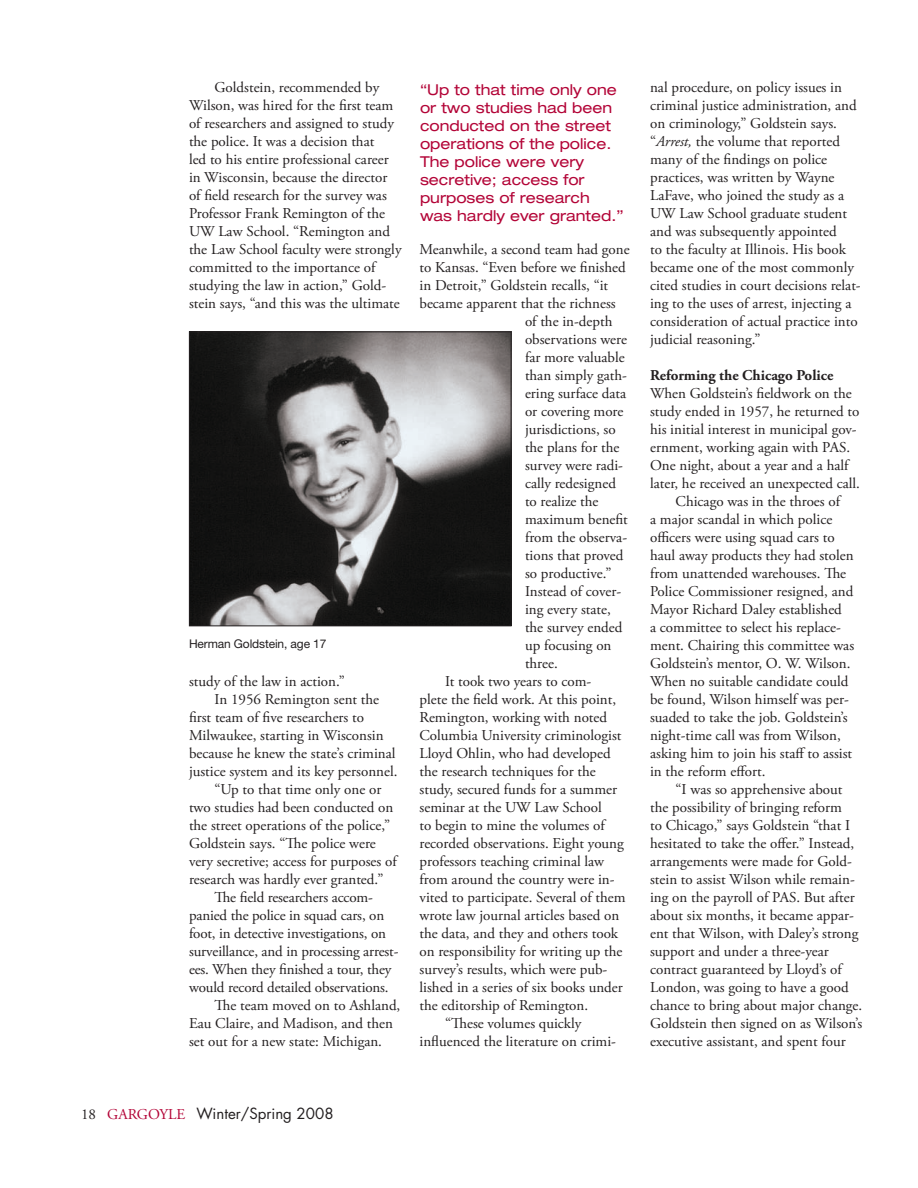
<style>
.page{position:relative;width:918px;height:1188px;background:#fff}
.page>*{position:absolute;margin:0;border:0;box-sizing:border-box;transform-origin:0 0}
.t1{font:15px/18px "Adobe Garamond Pro";color:#231f20}
.t2{font:expanded 15px/18px "Helvetica Neue LT Std";color:#b30437}
.t3{font:15px "Futura Std";color:#231f20}
.t4{font:700 15px "Adobe Garamond Pro";color:#231f20}
.t5{font:12px "Helvetica Neue LT Std";letter-spacing:-.01em;color:#231f20}
.s1{font-style:italic}
.s2{font-family:"Adobe Garamond Pro"}
.s3{font-family:"Adobe Garamond Pro";color:#b30437}
</style>
<div class="page">
<img style="left:191px;top:334px;width:319px;height:290px">
<div style="left:189px;top:332px;width:323px;height:294px;border:1px solid #231f20"></div>
<p class="t1" style="left:189px;top:79px;width:214px;text-indent:26px">Goldstein, recommended by Wilson, was hired for the first team of researchers and assigned to study the police. It was a decision that<br>led to his entire professional career in Wisconsin, because the director of field research for the survey was Professor Frank Remington of the UW Law School. “Remington and the Law School faculty were strongly committed to the importance of studying the law in action,” Gold&shy;stein says, “and this was the ultimate</p>
<p class="t5" style="left:189px;top:637px;width:139px">Herman Goldstein, age 17</p>
<p class="t1" style="left:189px;top:673px;width:157px">study of the law in action.”</p>
<p class="t1" style="left:214px;top:691px;width:166px">In 1956 Remington sent the</p>
<p class="t1" style="left:189px;top:709px;width:177px">first team of five researchers to</p>
<p class="t1" style="left:189px;top:727px;width:196px">Milwaukee, starting in Wisconsin</p>
<p class="t1" style="left:189px;top:745px;width:208px">because he knew the state’s criminal</p>
<p class="t1" style="left:189px;top:763px;width:210px">justice system and its key personnel.</p>
<p class="t1" style="left:214px;top:781px;width:168px">“Up to that time only one or</p>
<p class="t1" style="left:189px;top:799px;width:206px">two studies had been conducted on</p>
<p class="t1" style="left:189px;top:817px;width:203px">the street operations of the police,”</p>
<p class="t1" style="left:189px;top:835px;width:188px">Goldstein says. “The police were</p>
<p class="t1" style="left:189px;top:853px;width:209px">very secretive; access for purposes of</p>
<p class="t1" style="left:189px;top:871px;width:196px">research was hardly ever granted.”</p>
<p class="t1" style="left:214px;top:889px;width:160px">The field researchers accom-</p>
<p class="t1" style="left:189px;top:907px;width:197px">panied the police in squad cars, on</p>
<p class="t1" style="left:189px;top:925px;width:199px">foot, in detective investigations, on</p>
<p class="t1" style="left:189px;top:943px;width:211px">surveillance, and in processing arrest-</p>
<p class="t1" style="left:189px;top:961px;width:204px">ees. When they finished a tour, they</p>
<p class="t1" style="left:189px;top:979px;width:201px">would record detailed observations.</p>
<p class="t1" style="left:214px;top:997px;width:187px">The team moved on to Ashland,</p>
<p class="t1" style="left:189px;top:1015px;width:205px">Eau Claire, and Madison, and then</p>
<p class="t1" style="left:189px;top:1033px;width:195px">set out for a new state: Michigan.</p>
<p class="t2" style="left:420px;top:80px;width:205px">“Up to that time only one or two studies had been conducted on the street operations of the police.<br>The police were very secretive; access for purposes of research was hardly ever granted.”</p>
<p class="t1" style="left:420px;top:241px;width:212px">Meanwhile, a second team had gone</p>
<p class="t1" style="left:420px;top:259px;width:208px">to Kansas. “Even before we finished</p>
<p class="t1" style="left:420px;top:277px;width:190px">in Detroit,” Goldstein recalls, “it</p>
<p class="t1" style="left:420px;top:295px;width:198px">became apparent that the richness</p>
<p class="t1" style="left:525px;top:313px;width:89px">of the in-depth</p>
<p class="t1" style="left:525px;top:331px;width:104px">observations were</p>
<p class="t1" style="left:525px;top:349px;width:101px">far more valuable</p>
<p class="t1" style="left:525px;top:367px;width:104px">than simply gath-</p>
<p class="t1" style="left:525px;top:385px;width:103px">ering surface data</p>
<p class="t1" style="left:525px;top:403px;width:100px">or covering more</p>
<p class="t1" style="left:525px;top:421px;width:92px">jurisdictions, so</p>
<p class="t1" style="left:525px;top:439px;width:96px">the plans for the</p>
<p class="t1" style="left:525px;top:457px;width:100px">survey were radi-</p>
<p class="t1" style="left:525px;top:475px;width:92px">cally redesigned</p>
<p class="t1" style="left:525px;top:493px;width:75px">to realize the</p>
<p class="t1" style="left:525px;top:511px;width:104px">maximum benefit</p>
<p class="t1" style="left:525px;top:529px;width:104px">from the observa-</p>
<p class="t1" style="left:525px;top:547px;width:100px">tions that proved</p>
<p class="t1" style="left:525px;top:565px;width:88px">so productive.”</p>
<p class="t1" style="left:525px;top:583px;width:98px">Instead of cover-</p>
<p class="t1" style="left:525px;top:601px;width:87px">ing every state,</p>
<p class="t1" style="left:525px;top:619px;width:99px">the survey ended</p>
<p class="t1" style="left:525px;top:637px;width:88px">up focusing on</p>
<p class="t1" style="left:525px;top:655px;width:34px">three.</p>
<p class="t1" style="left:445px;top:673px;width:148px">It took two years to com-</p>
<p class="t1" style="left:420px;top:691px;width:198px">plete the field work. At this point,</p>
<p class="t1" style="left:420px;top:709px;width:189px">Remington, working with noted</p>
<p class="t1" style="left:420px;top:727px;width:204px">Columbia University criminologist</p>
<p class="t1" style="left:420px;top:745px;width:193px">Lloyd Ohlin, who had developed</p>
<p class="t1" style="left:420px;top:763px;width:178px">the research techniques for the</p>
<p class="t1" style="left:420px;top:781px;width:199px">study, secured funds for a summer</p>
<p class="t1" style="left:420px;top:799px;width:184px">seminar at the UW Law School</p>
<p class="t1" style="left:420px;top:817px;width:187px">to begin to mine the volumes of</p>
<p class="t1" style="left:420px;top:835px;width:206px">recorded observations. Eight young</p>
<p class="t1" style="left:420px;top:853px;width:186px">professors teaching criminal law</p>
<p class="t1" style="left:420px;top:871px;width:197px">from around the country were in-</p>
<p class="t1" style="left:420px;top:889px;width:208px">vited to participate. Several of them</p>
<p class="t1" style="left:420px;top:907px;width:201px">wrote law journal articles based on</p>
<p class="t1" style="left:420px;top:925px;width:200px">the data, and they and others took</p>
<p class="t1" style="left:420px;top:943px;width:205px">on responsibility for writing up the</p>
<p class="t1" style="left:420px;top:961px;width:189px">survey’s results, which were pub-</p>
<p class="t1" style="left:420px;top:979px;width:205px">lished in a series of six books under</p>
<p class="t1" style="left:420px;top:997px;width:170px">the editorship of Remington.</p>
<p class="t1" style="left:445px;top:1015px;width:138px">“These volumes quickly</p>
<p class="t1" style="left:420px;top:1033px;width:198px">influenced the literature on crimi-</p>
<p class="t1" style="left:650px;top:79px;width:212px">nal procedure, on policy issues in criminal justice administration, and on criminology,” Goldstein says. “<span class="s1">Arrest,</span> the volume that reported many of the findings on police practices, was written by Wayne LaFave, who joined the study as a UW Law School graduate student and was subsequently appointed<br>to the faculty at Illinois. His book became one of the most commonly cited studies in court decisions relat&shy;ing to the uses of arrest, injecting a consideration of actual practice into judicial reasoning.”</p>
<p class="t4" style="left:650px;top:366px;width:185px">Reforming the Chicago Police</p>
<p class="t1" style="left:650px;top:385px;width:203px">When Goldstein’s fieldwork on the</p>
<p class="t1" style="left:650px;top:403px;width:211px">study ended in 1957, he returned to</p>
<p class="t1" style="left:650px;top:421px;width:208px">his initial interest in municipal gov-</p>
<p class="t1" style="left:650px;top:439px;width:202px">ernment, working again with PAS.</p>
<p class="t1" style="left:650px;top:457px;width:200px">One night, about a year and a half</p>
<p class="t1" style="left:650px;top:475px;width:211px">later, he received an unexpected call.</p>
<p class="t1" style="left:676px;top:493px;width:166px">Chicago was in the throes of</p>
<p class="t1" style="left:650px;top:511px;width:184px">a major scandal in which police</p>
<p class="t1" style="left:650px;top:529px;width:186px">officers were using squad cars to</p>
<p class="t1" style="left:650px;top:547px;width:205px">haul away products they had stolen</p>
<p class="t1" style="left:650px;top:565px;width:198px">from unattended warehouses. The</p>
<p class="t1" style="left:650px;top:583px;width:205px">Police Commissioner resigned, and</p>
<p class="t1" style="left:650px;top:601px;width:193px">Mayor Richard Daley established</p>
<p class="t1" style="left:650px;top:619px;width:192px">a committee to select his replace-</p>
<p class="t1" style="left:650px;top:637px;width:206px">ment. Chairing this committee was</p>
<p class="t1" style="left:650px;top:655px;width:202px">Goldstein’s mentor, O. W. Wilson.</p>
<p class="t1" style="left:650px;top:673px;width:200px">When no suitable candidate could</p>
<p class="t1" style="left:650px;top:691px;width:200px">be found, Wilson himself was per-</p>
<p class="t1" style="left:650px;top:709px;width:199px">suaded to take the job. Goldstein’s</p>
<p class="t1" style="left:650px;top:727px;width:192px">night-time call was from Wilson,</p>
<p class="t1" style="left:650px;top:745px;width:204px">asking him to join his staff to assist</p>
<p class="t1" style="left:650px;top:763px;width:117px">in the reform effort.</p>
<p class="t1" style="left:676px;top:781px;width:168px">“I was so apprehensive about</p>
<p class="t1" style="left:650px;top:799px;width:193px">the possibility of bringing reform</p>
<p class="t1" style="left:650px;top:817px;width:202px">to Chicago,” says Goldstein “that I</p>
<p class="t1" style="left:650px;top:835px;width:206px">hesitated to take the offer.” Instead,</p>
<p class="t1" style="left:650px;top:853px;width:203px">arrangements were made for Gold-</p>
<p class="t1" style="left:650px;top:871px;width:206px">stein to assist Wilson while remain-</p>
<p class="t1" style="left:650px;top:889px;width:206px">ing on the payroll of PAS. But after</p>
<p class="t1" style="left:650px;top:907px;width:205px">about six months, it became appar-</p>
<p class="t1" style="left:650px;top:925px;width:210px">ent that Wilson, with Daley’s strong</p>
<p class="t1" style="left:650px;top:943px;width:180px">support and under a three-year</p>
<p class="t1" style="left:650px;top:961px;width:193px">contract guaranteed by Lloyd’s of</p>
<p class="t1" style="left:650px;top:979px;width:200px">London, was going to have a good</p>
<p class="t1" style="left:650px;top:997px;width:214px">chance to bring about major change.</p>
<p class="t1" style="left:650px;top:1015px;width:214px">Goldstein then signed on as Wilson’s</p>
<p class="t1" style="left:650px;top:1033px;width:197px">executive assistant, and spent four</p>
<p class="t3" style="left:81px;top:1104px;width:254px"><span class="s2">18</span> <span class="s3">GARGOYLE</span> Winter/Spring 2008</p>
</div>
